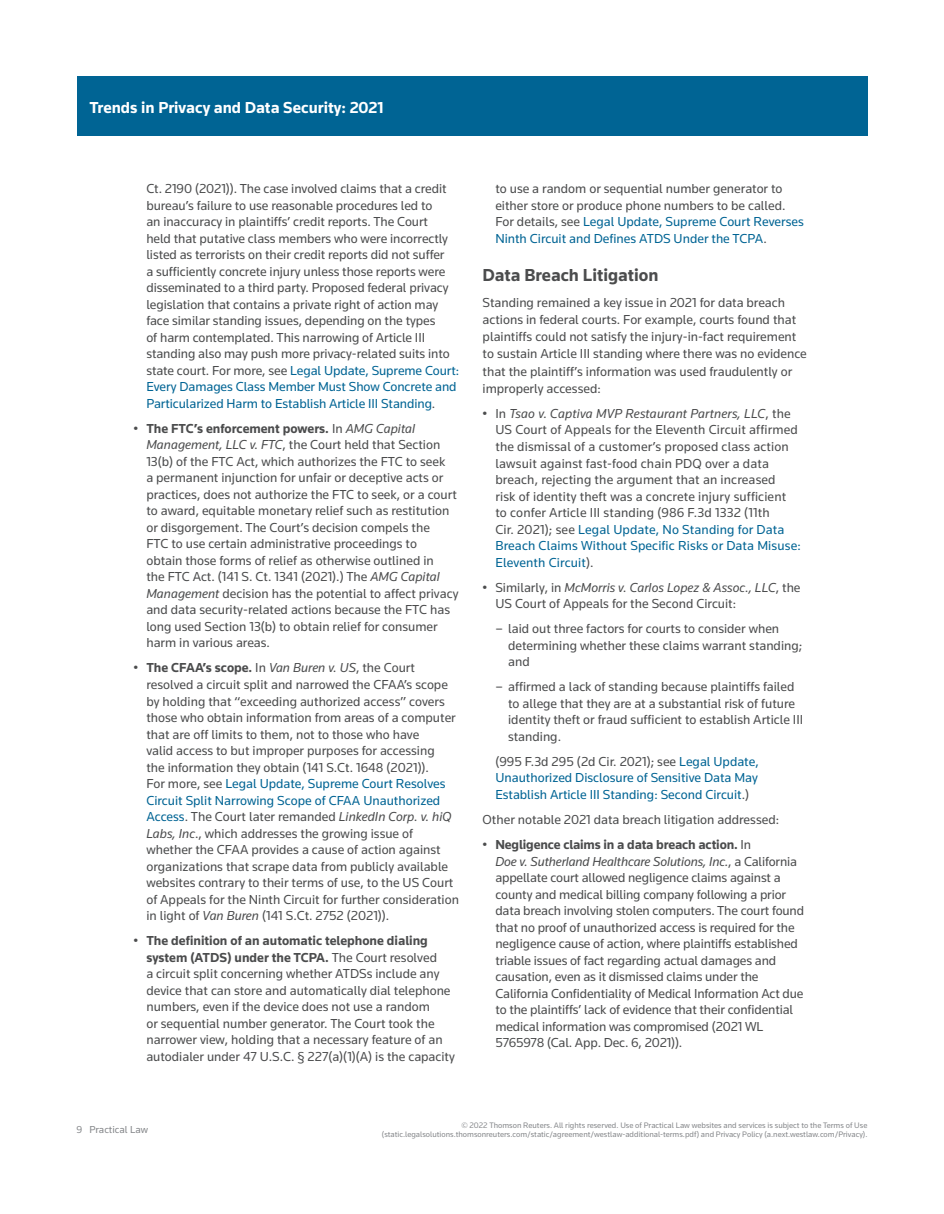
<style>
.page{position:relative;width:944px;height:1214px;background:#fff}
.page>*{position:absolute;margin:0;border:0;box-sizing:border-box;transform-origin:0 0}
.t1{font:700 18px "Knowledge";color:#4b4c4d}
.t2{font:700 16.5px "Knowledge";color:#fff}
.t3{font:13.5px/16.5px "Knowledge";color:#4b4c4d}
.t4{font:13.5px/16.5px "Knowledge";color:#006494;text-align:justify}
.t5{font:10.5px "Knowledge";color:#86888b}
.t6{font:8.25px/9.8px "Knowledge";color:#86888b;text-align:right}
.s1{color:#006494}
.s2{font-weight:700}
.s3{font-style:italic}
.s4{color:#4b4c4d}
</style>
<div class="page">
<div style="left:77px;top:77px;width:790px;height:59px;background:#006494"></div>
<p class="t2" style="left:89px;top:97px;width:296px">Trends in Privacy and Data Security: 2021</p>
<p class="t3" style="left:146px;top:180px;width:314px">Ct. 2190 (2021)). The case involved claims that a credit bureau’s failure to use reasonable procedures led to<br>an inaccuracy in plaintiffs’ credit reports. The Court<br>held that putative class members who were incorrectly listed as terrorists on their credit reports did not suffer<br>a sufficiently concrete injury unless those reports were disseminated to a third party. Proposed federal privacy legislation that contains a private right of action may face similar standing issues, depending on the types<br>of harm contemplated. This narrowing of Article III standing also may push more privacy-related suits into state court. For more, see <span class="s1">Legal Update, Supreme Court:<br>Every Damages Class Member Must Show Concrete and Particularized Harm to Establish Article III Standing</span>.</p>
<p class="t3" style="left:146px;top:420px;width:313px;text-indent:-13px">• <span class="s2">The FTC’s enforcement powers.</span> In <span class="s3">AMG Capital Management, LLC v. FTC</span>, the Court held that Section 13(b) of the FTC Act, which authorizes the FTC to seek<br>a permanent injunction for unfair or deceptive acts or practices, does not authorize the FTC to seek, or a court to award, equitable monetary relief such as restitution or disgorgement. The Court’s decision compels the<br>FTC to use certain administrative proceedings to<br>obtain those forms of relief as otherwise outlined in<br>the FTC Act. (141 S. Ct. 1341 (2021).) The <span class="s3">AMG Capital Management</span> decision has the potential to affect privacy and data security-related actions because the FTC has long used Section 13(b) to obtain relief for consumer harm in various areas.</p>
<p class="t3" style="left:146px;top:659px;width:314px;text-indent:-13px">• <span class="s2">The CFAA’s scope.</span> In <span class="s3">Van Buren v. US</span>, the Court resolved a circuit split and narrowed the CFAA’s scope by holding that “exceeding authorized access” covers those who obtain information from areas of a computer that are off limits to them, not to those who have<br>valid access to but improper purposes for accessing<br>the information they obtain (141 S.Ct. 1648 (2021)).<br>For more, see <span class="s1">Legal Update, Supreme Court Resolves Circuit Split Narrowing Scope of CFAA Unauthorized Access</span>. The Court later remanded <span class="s3">LinkedIn Corp. v. hiQ Labs, Inc</span>., which addresses the growing issue of whether the CFAA provides a cause of action against organizations that scrape data from publicly available websites contrary to their terms of use, to the US Court of Appeals for the Ninth Circuit for further consideration in light of <span class="s3">Van Buren</span> (141 S.Ct. 2752 (2021)).</p>
<p class="t3" style="left:146px;top:932px;width:310px;text-indent:-13px">• <span class="s2">The definition of an automatic telephone dialing system (ATDS) under the TCPA.</span> The Court resolved<br>a circuit split concerning whether ATDSs include any device that can store and automatically dial telephone numbers, even if the device does not use a random<br>or sequential number generator. The Court took the narrower view, holding that a necessary feature of an autodialer under 47 U.S.C. § 227(a)(1)(A) is the capacity</p>
<p class="t3" style="left:495px;top:180px;width:310px">to use a random or sequential number generator to either store or produce phone numbers to be called.<br>For details, see <span class="s1">Legal Update, Supreme Court Reverses Ninth Circuit and Defines ATDS Under the TCPA</span>.</p>
<h1 class="t1" style="left:482px;top:264px;width:177px">Data Breach Litigation</h1>
<p class="t3" style="left:482px;top:293px;width:326px;line-height:17.2px">Standing remained a key issue in 2021 for data breach actions in federal courts. For example, courts found that plaintiffs could not satisfy the injury-in-fact requirement to sustain Article III standing where there was no evidence that the plaintiff’s information was used fraudulently or improperly accessed:</p>
<p class="t3" style="left:495px;top:405px;width:307px;text-indent:-13px">• In <span class="s3">Tsao v. Captiva MVP Restaurant Partners, LLC</span>, the US Court of Appeals for the Eleventh Circuit affirmed the dismissal of a customer’s proposed class action lawsuit against fast-food chain PDQ over a data breach, rejecting the argument that an increased<br>risk of identity theft was a concrete injury sufficient to confer Article III standing (986 F.3d 1332 (11th<br>Cir. 2021); see <span class="s1">Legal Update, No Standing for Data Breach Claims Without Specific Risks or Data Misuse:<br>Eleventh Circuit</span>).</p>
<p class="t3" style="left:495px;top:578px;width:306px;text-indent:-13px">• Similarly, in <span class="s3">McMorris v. Carlos Lopez &amp; Assoc., LLC</span>, the<br>US Court of Appeals for the Second Circuit:</p>
<p class="t3" style="left:508px;top:620px;width:296px;text-indent:-13px">– laid out three factors for courts to consider when determining whether these claims warrant standing; and</p>
<p class="t3" style="left:508px;top:678px;width:296px;text-indent:-13px">– affirmed a lack of standing because plaintiffs failed to allege that they are at a substantial risk of future identity theft or fraud sufficient to establish Article III standing.</p>
<p class="t4" style="left:495px;top:752px;width:265px"><span class="s4">(995 F.3d 295 (2d Cir. 2021); see</span> Legal Update, Unauthorized Disclosure of Sensitive Data May Establish Article III Standing: Second Circuit<span class="s4">.)</span></p>
<p class="t3" style="left:482px;top:811px;width:298px">Other notable 2021 data breach litigation addressed:</p>
<p class="t3" style="left:495px;top:836px;width:310px;text-indent:-13px">• <span class="s2">Negligence claims in a data breach action.</span> In<br><span class="s3">Doe v. Sutherland Healthcare Solutions, Inc.</span>, a California appellate court allowed negligence claims against a county and medical billing company following a prior data breach involving stolen computers. The court found that no proof of unauthorized access is required for the negligence cause of action, where plaintiffs established triable issues of fact regarding actual damages and causation, even as it dismissed claims under the California Confidentiality of Medical Information Act due to the plaintiffs’ lack of evidence that their confidential medical information was compromised (2021 WL 5765978 (Cal. App. Dec. 6, 2021)).</p>
<p class="t5" style="left:77px;top:1123px;width:73px">9 Practical Law</p>
<p class="t6" style="left:382px;top:1119px;width:487px">© 2022 Thomson Reuters. All rights reserved. Use of Practical Law websites and services is subject to the Terms of Use (static.legalsolutions.thomsonreuters.com/static/agreement/westlaw-additional-terms.pdf) and Privacy Policy (a.next.westlaw.com/Privacy).</p>
</div>
